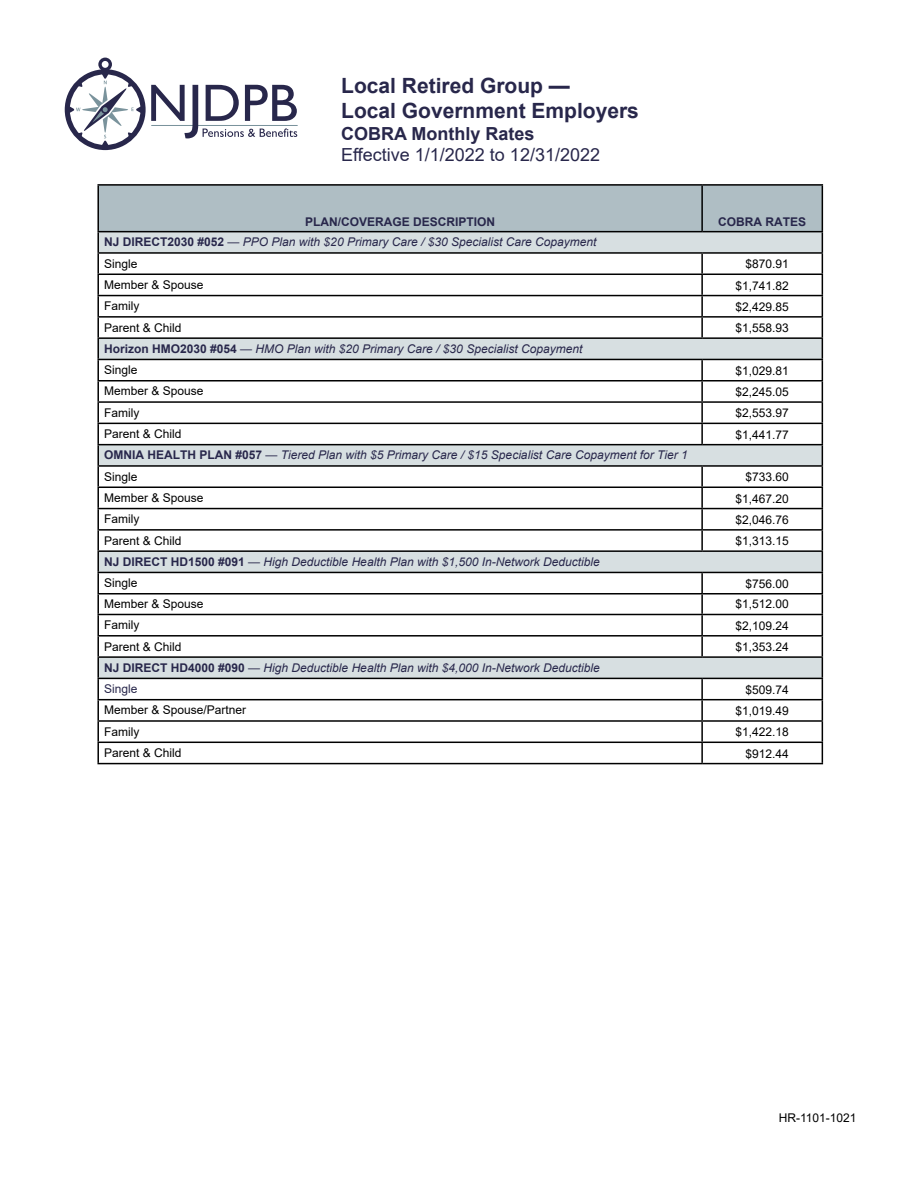
<style>
.page{position:relative;width:918px;height:1188px;background:#fff}
.page>*{position:absolute;margin:0;border:0;box-sizing:border-box;transform-origin:0 0}
.t1{font:700 21px/25.2px "Arial";color:#28274b}
.t2{font:18px "Arial";color:#28274b}
.t3{font:700 18px "Arial";color:#28274b}
.t4{font:italic 12px/21.3px "Arial";color:#28274b}
.t5{font:12px "Arial";color:#000}
.t6{font:700 12px "Arial";color:#28274b}
.s1{font-weight:700;font-style:normal}
.s2{font-style:normal}
.s3{font-style:normal;color:#000}
</style>
<div class="page">
<svg style="left:65px;top:58px;width:233px;height:92px"></svg>
<hr style="left:97px;top:184px;width:605px;height:2px;background:#000">
<hr style="left:702px;top:184px;width:121px;height:2px;background:#000">
<svg style="left:97px;top:185px;width:726px;height:578px"></svg>
<hr style="left:97px;top:763px;width:605px;height:1px;background:#000">
<hr style="left:702px;top:763px;width:121px;height:1px;background:#000">
<h1 class="t1" style="left:341px;top:73px;width:299px">Local Retired Group —<br>Local Government Employers</h1>
<h2 class="t3" style="left:341px;top:121px;width:195px">COBRA Monthly Rates</h2>
<h2 class="t2" style="left:341px;top:143px;width:260px">Effective 1/1/2022 to 12/31/2022</h2>
<p class="t6" style="left:305px;top:213px;width:192px">PLAN/COVERAGE DESCRIPTION</p>
<p class="t6" style="left:718px;top:213px;width:89px">COBRA RATES</p>
<p class="t4" style="left:104px;top:232px;width:494px"><span class="s1">NJ DIRECT2030 #052</span> <span class="s2">—</span> PPO Plan with $20 Primary Care / $30 Specialist Care Copayment<br><span class="s3">Single</span></p>
<p class="t5" style="left:746px;top:256px;width:45px">$870.91</p>
<p class="t5" style="left:104px;top:277px;width:101px">Member &amp; Spouse</p>
<p class="t5" style="left:736px;top:277px;width:55px">$1,741.82</p>
<p class="t5" style="left:104px;top:298px;width:37px">Family</p>
<p class="t5" style="left:736px;top:298px;width:55px">$2,429.85</p>
<p class="t5" style="left:104px;top:319px;width:79px">Parent &amp; Child</p>
<p class="t5" style="left:736px;top:320px;width:55px">$1,558.93</p>
<p class="t4" style="left:104px;top:338px;width:480px"><span class="s1">Horizon HMO2030 #054</span> <span class="s2">—</span> HMO Plan with $20 Primary Care / $30 Specialist Copayment<br><span class="s3">Single</span></p>
<p class="t5" style="left:736px;top:362px;width:55px">$1,029.81</p>
<p class="t5" style="left:104px;top:383px;width:101px">Member &amp; Spouse</p>
<p class="t5" style="left:736px;top:384px;width:55px">$2,245.05</p>
<p class="t5" style="left:104px;top:404px;width:37px">Family</p>
<p class="t5" style="left:736px;top:405px;width:55px">$2,553.97</p>
<p class="t5" style="left:104px;top:426px;width:79px">Parent &amp; Child</p>
<p class="t5" style="left:736px;top:426px;width:55px">$1,441.77</p>
<p class="t4" style="left:104px;top:445px;width:585px"><span class="s1">OMNIA HEALTH PLAN #057</span> <span class="s2">—</span> Tiered Plan with $5 Primary Care / $15 Specialist Care Copayment for Tier 1<br><span class="s3">Single</span></p>
<p class="t5" style="left:746px;top:469px;width:45px">$733.60</p>
<p class="t5" style="left:104px;top:490px;width:101px">Member &amp; Spouse</p>
<p class="t5" style="left:736px;top:490px;width:55px">$1,467.20</p>
<p class="t5" style="left:104px;top:511px;width:37px">Family</p>
<p class="t5" style="left:736px;top:511px;width:55px">$2,046.76</p>
<p class="t5" style="left:104px;top:532px;width:79px">Parent &amp; Child</p>
<p class="t5" style="left:736px;top:533px;width:55px">$1,313.15</p>
<p class="t4" style="left:104px;top:551px;width:497px"><span class="s1">NJ DIRECT HD1500 #091</span> <span class="s2">—</span> High Deductible Health Plan with $1,500 In-Network Deductible<br><span class="s3">Single</span></p>
<p class="t5" style="left:746px;top:575px;width:45px">$756.00</p>
<p class="t5" style="left:104px;top:596px;width:101px">Member &amp; Spouse</p>
<p class="t5" style="left:736px;top:596px;width:55px">$1,512.00</p>
<p class="t5" style="left:104px;top:617px;width:37px">Family</p>
<p class="t5" style="left:736px;top:617px;width:55px">$2,109.24</p>
<p class="t5" style="left:104px;top:638px;width:79px">Parent &amp; Child</p>
<p class="t5" style="left:736px;top:639px;width:55px">$1,353.24</p>
<p class="t4" style="left:104px;top:657px;width:497px"><span class="s1">NJ DIRECT HD4000 #090</span> <span class="s2">—</span> High Deductible Health Plan with $4,000 In-Network Deductible<br><span class="s2">Single</span></p>
<p class="t5" style="left:746px;top:681px;width:45px">$509.74</p>
<p class="t5" style="left:104px;top:702px;width:144px">Member &amp; Spouse/Partner</p>
<p class="t5" style="left:736px;top:703px;width:55px">$1,019.49</p>
<p class="t5" style="left:104px;top:723px;width:37px">Family</p>
<p class="t5" style="left:736px;top:724px;width:55px">$1,422.18</p>
<p class="t5" style="left:104px;top:745px;width:79px">Parent &amp; Child</p>
<p class="t5" style="left:746px;top:745px;width:45px">$912.44</p>
<p class="t5" style="left:779px;top:1110px;width:79px">HR-1101-1021</p>
</div>
